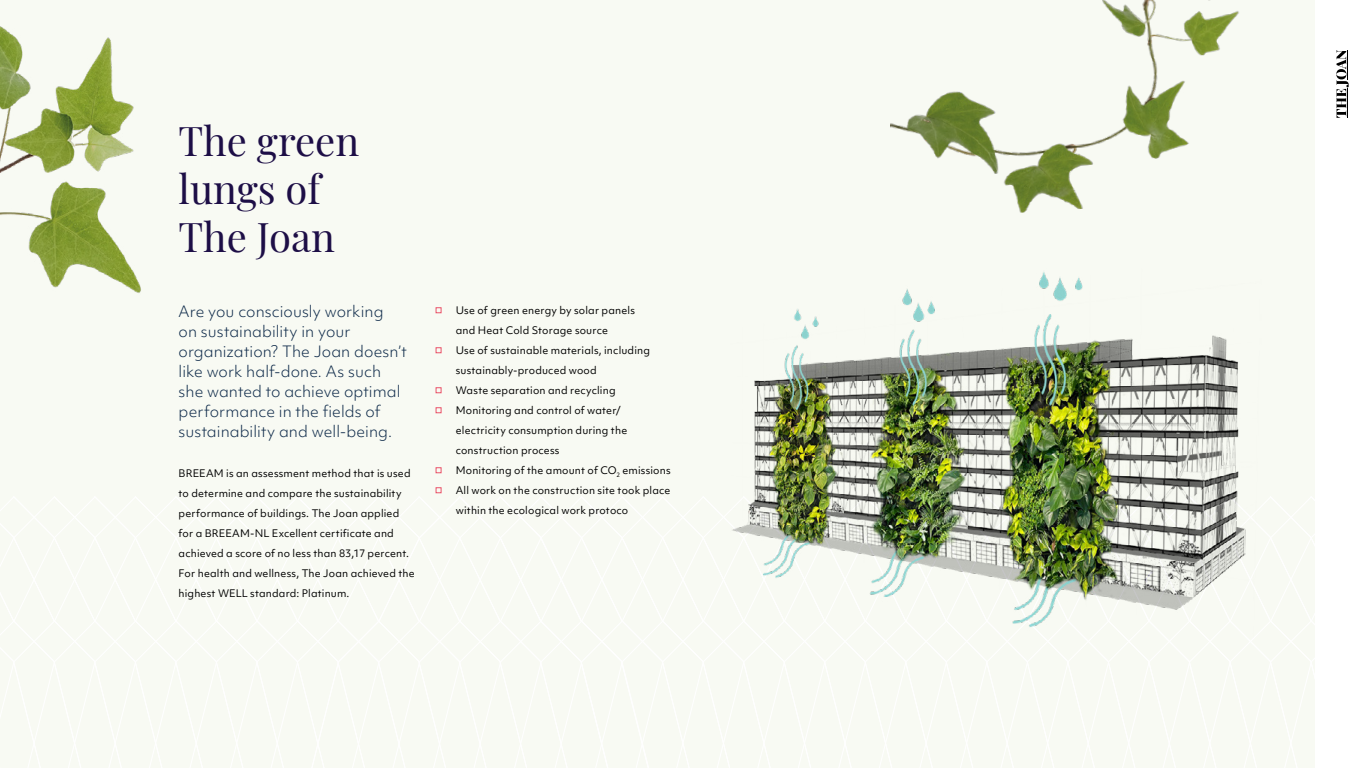
<style>
.page{position:relative;width:1366px;height:768px;background:#fff}
.page>*{position:absolute;margin:0;border:0;box-sizing:border-box;transform-origin:0 0}
.t1{font:40px/48px "Playfair Display";color:#1d0e46}
.t2{font:300 15px/20px "Objektiv Mk 1";letter-spacing:.005em;color:#0f2b4a}
.t3{font:10px/20px "Objektiv Mk 1";letter-spacing:.015em;color:#000}
</style>
<div class="page">
<div style="left:0;top:0;width:1315px;height:768px;background:#f8faf3"></div>
<svg style="left:258px;top:498px;width:39px;height:270px"></svg>
<svg style="left:217px;top:497px;width:41px;height:271px"></svg>
<svg style="left:177px;top:497px;width:40px;height:271px"></svg>
<svg style="left:136px;top:497px;width:41px;height:271px"></svg>
<svg style="left:0;top:497px;width:136px;height:271px"></svg>
<svg style="left:1271px;top:497px;width:41px;height:270px"></svg>
<svg style="left:704px;top:498px;width:40px;height:270px"></svg>
<svg style="left:663px;top:497px;width:41px;height:270px"></svg>
<svg style="left:623px;top:497px;width:40px;height:271px"></svg>
<svg style="left:582px;top:497px;width:41px;height:271px"></svg>
<svg style="left:542px;top:497px;width:40px;height:270px"></svg>
<svg style="left:501px;top:497px;width:41px;height:271px"></svg>
<svg style="left:461px;top:496px;width:40px;height:271px"></svg>
<svg style="left:297px;top:496px;width:164px;height:272px"></svg>
<img style="left:730px;top:272px;width:532px;height:379px">
<svg style="left:436px;top:307px;width:5px;height:6px"></svg>
<svg style="left:436px;top:347px;width:5px;height:6px"></svg>
<svg style="left:436px;top:387px;width:5px;height:6px"></svg>
<svg style="left:436px;top:407px;width:5px;height:6px"></svg>
<svg style="left:436px;top:467px;width:5px;height:6px"></svg>
<svg style="left:436px;top:487px;width:5px;height:6px"></svg>
<img style="left:0;top:26px;width:141px;height:267px">
<img style="left:890px;top:0;width:349px;height:213px">
<svg style="left:1336px;top:50px;width:13px;height:68px"></svg>
<h1 class="t1" style="left:179px;top:114px;width:182px">The green lungs of<br>The Joan</h1>
<h2 class="t2" style="left:179px;top:302px;width:230px">Are you consciously working<br>on sustainability in your organization? The Joan doesn’t like work half-done. As such she wanted to achieve optimal performance in the fields of sustainability and well-being.</h2>
<p class="t3" style="left:179px;top:463px;width:238px">BREEAM is an assessment method that is used to determine and compare the sustainability performance of buildings. The Joan applied for a BREEAM-NL Excellent certificate and achieved a score of no less than 83,17 percent.<br>For health and wellness, The Joan achieved the highest WELL standard: Platinum.</p>
<p class="t3" style="left:456px;top:300px;width:216px">Use of green energy by solar panels<br>and Heat Cold Storage source<br>Use of sustainable materials, including sustainably-produced wood<br>Waste separation and recycling Monitoring and control of water/ electricity consumption during the construction process<br>Monitoring of the amount of CO<sub>2</sub> emissions All work on the construction site took place within the ecological work protoco</p>
</div>
